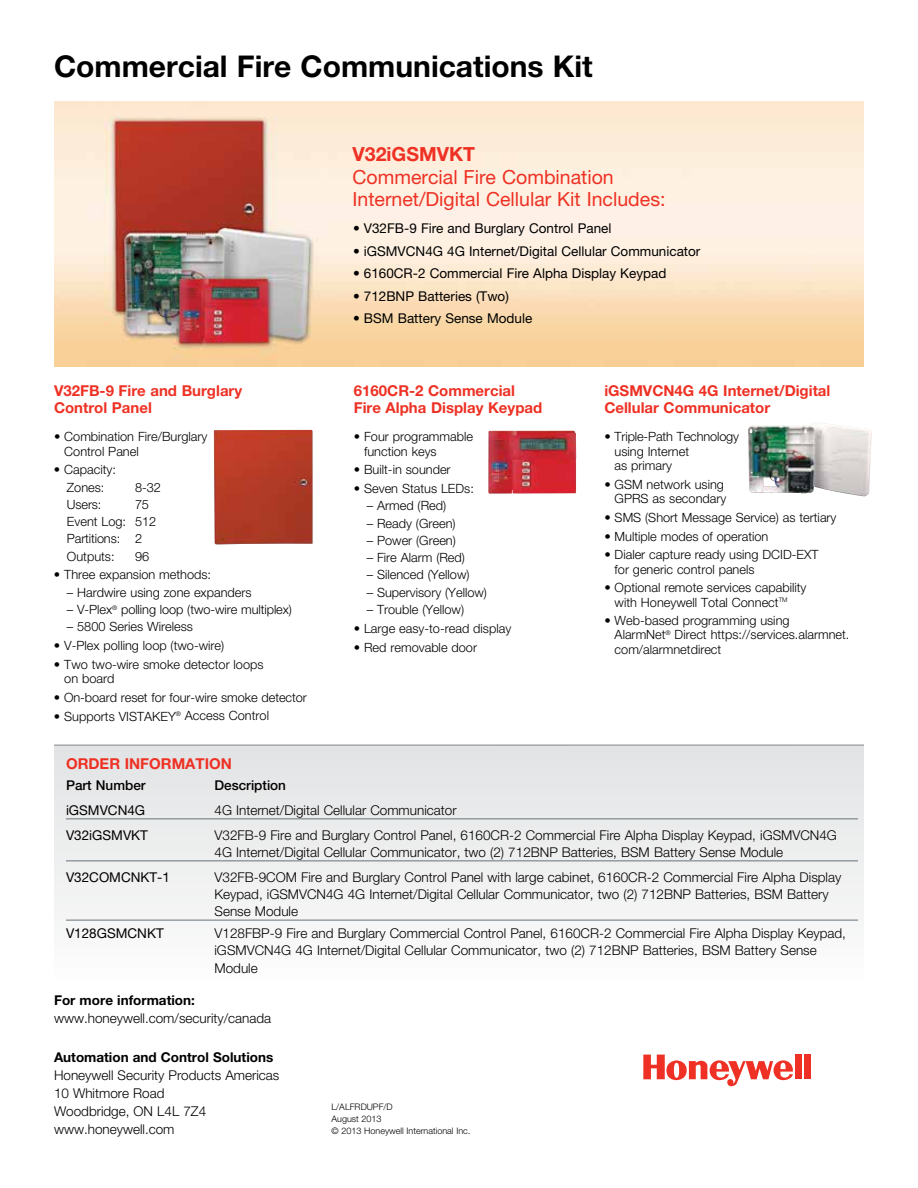
<style>
.page{position:relative;width:918px;height:1188px;background:#fff}
.page>*{position:absolute;margin:0;border:0;box-sizing:border-box;transform-origin:0 0}
.t1{font:700 30px "Helvetica Neue";color:#000}
.t2{font:19.5px/22.5px "Helvetica Neue";color:#ee3124}
.t3{font:700 19.5px "Helvetica Neue";color:#ee3124}
.t4{font:700 15px/16.5px "Helvetica Neue";color:#ee3124}
.t5{font:300 13.5px/17.2px "Helvetica Neue";color:#000}
.t6{font:13.5px "Helvetica Neue";color:#000}
.t7{font:700 13.5px "Helvetica Neue";color:#000}
.t8{font:500 13.5px "Helvetica Neue";color:#000}
.t9{font:300 12.75px/14.2px "Helvetica Neue";color:#000}
.t10{font:300 9px/12px "Helvetica Neue";color:#000}
</style>
<div class="page">
<img style="left:54px;top:101px;width:810px;height:266px">
<div style="left:795px;top:1055px;width:7px;height:24px;background:#ee3124"></div>
<div style="left:804px;top:1055px;width:7px;height:24px;background:#ee3124"></div>
<svg style="left:643px;top:1055px;width:150px;height:31px"></svg>
<div style="left:54px;top:745px;width:810px;height:237px;background:linear-gradient(to bottom,#e1e2e3,#fbfbfb)"></div>
<hr style="left:66px;top:818px;width:792px;height:1px;background:#68737a">
<hr style="left:66px;top:860px;width:792px;height:1px;background:#68737a">
<hr style="left:66px;top:920px;width:792px;height:1px;background:#68737a">
<hr style="left:54px;top:745px;width:810px;height:1px;background:#939598">
<img style="left:488px;top:431px;width:88px;height:63px">
<img style="left:748px;top:422px;width:124px;height:74px">
<img style="left:214px;top:430px;width:99px;height:115px">
<h1 class="t1" style="left:54px;top:48px;width:540px">Commercial Fire Communications Kit</h1>
<p class="t4" style="left:54px;top:383px;width:190px">V32FB-9 Fire and Burglary<br>Control Panel</p>
<p class="t9" style="left:64px;top:430px;width:145px;text-indent:-10px">• Combination Fire/Burglary<br>Control Panel</p>
<p class="t9" style="left:54px;top:461px;width:64px;line-height:17.2px;text-align:center">• Capacity:<br>Zones:</p>
<p class="t9" style="left:135px;top:480px;width:27px">8-32</p>
<p class="t9" style="left:67px;top:497px;width:36px">Users:</p>
<p class="t9" style="left:67px;top:496px;width:91px;line-height:17.2px;text-indent:68px">75<br>Event Log: 512<br>Partitions: 2<br>Outputs:</p>
<p class="t9" style="left:135px;top:549px;width:16px">96</p>
<p class="t9" style="left:54px;top:568px;width:159px">• Three expansion methods:</p>
<p class="t9" style="left:67px;top:585px;width:186px">– Hardwire using zone expanders</p>
<p class="t9" style="left:67px;top:602px;width:227px">– V-Plex<sup>®</sup> polling loop (two-wire multiplex)</p>
<p class="t9" style="left:67px;top:619px;width:127px">– 5800 Series Wireless</p>
<p class="t9" style="left:54px;top:638px;width:172px">• V-Plex polling loop (two-wire)</p>
<p class="t9" style="left:64px;top:657px;width:201px;text-indent:-10px">• Two two-wire smoke detector loops on board</p>
<p class="t9" style="left:54px;top:690px;width:254px">• On-board reset for four-wire smoke detector</p>
<p class="t9" style="left:54px;top:709px;width:217px">• Supports VISTAKEY<sup>®</sup> Access Control</p>
<h2 class="t3" style="left:353px;top:142px;width:124px">V32iGSMVKT</h2>
<h2 class="t2" style="left:353px;top:165px;width:314px">Commercial Fire Combination<br>Internet/Digital Cellular Kit Includes:</h2>
<p class="t6" style="left:353px;top:220px;width:260px">• V32FB-9 Fire and Burglary Control Panel</p>
<p class="t6" style="left:353px;top:243px;width:349px">• iGSMVCN4G 4G Internet/Digital Cellular Communicator</p>
<p class="t6" style="left:353px;top:265px;width:315px">• 6160CR-2 Commercial Fire Alpha Display Keypad</p>
<p class="t6" style="left:353px;top:288px;width:157px">• 712BNP Batteries (Two)</p>
<p class="t6" style="left:353px;top:310px;width:181px">• BSM Battery Sense Module</p>
<p class="t4" style="left:354px;top:383px;width:190px">6160CR-2 Commercial<br>Fire Alpha Display Keypad</p>
<p class="t9" style="left:364px;top:430px;width:110px;text-indent:-10px">• Four programmable function keys</p>
<p class="t9" style="left:354px;top:463px;width:98px">• Built-in sounder</p>
<p class="t9" style="left:354px;top:481px;width:122px">• Seven Status LEDs:</p>
<p class="t9" style="left:367px;top:499px;width:81px">– Armed (Red)</p>
<p class="t9" style="left:367px;top:516px;width:90px">– Ready (Green)</p>
<p class="t9" style="left:367px;top:533px;width:91px">– Power (Green)</p>
<p class="t9" style="left:367px;top:550px;width:100px">– Fire Alarm (Red)</p>
<p class="t9" style="left:367px;top:568px;width:104px">– Silenced (Yellow)</p>
<p class="t9" style="left:367px;top:585px;width:122px">– Supervisory (Yellow)</p>
<p class="t9" style="left:367px;top:602px;width:99px">– Trouble (Yellow)</p>
<p class="t9" style="left:354px;top:621px;width:159px">• Large easy-to-read display</p>
<p class="t9" style="left:354px;top:640px;width:125px">• Red removable door</p>
<p class="t4" style="left:604px;top:383px;width:228px">iGSMVCN4G 4G Internet/Digital<br>Cellular Communicator</p>
<p class="t9" style="left:615px;top:430px;width:126px;text-indent:-10px">• Triple-Path Technology using Internet<br>as primary</p>
<p class="t9" style="left:604px;top:477px;width:124px;text-align:right">• GSM network using<br>GPRS as secondary</p>
<p class="t9" style="left:604px;top:510px;width:234px">• SMS (Short Message Service) as tertiary</p>
<p class="t9" style="left:604px;top:529px;width:166px">• Multiple modes of operation</p>
<p class="t9" style="left:615px;top:547px;width:205px;text-indent:-10px">• Dialer capture ready using DCID-EXT for generic control panels</p>
<p class="t9" style="left:615px;top:580px;width:193px;text-indent:-10px">• Optional remote services capability with Honeywell Total Connect<sup>TM</sup></p>
<p class="t9" style="left:615px;top:613px;width:236px;text-indent:-10px">• Web-based programming using<br>AlarmNet<sup>®</sup> Direct https://services.alarmnet. com/alarmnetdirect</p>
<p class="t4" style="left:66px;top:755px;width:167px">ORDER INFORMATION</p>
<p class="t8" style="left:66px;top:777px;width:81px">Part Number</p>
<p class="t8" style="left:214px;top:777px;width:73px">Description</p>
<p class="t6" style="left:66px;top:802px;width:81px">iGSMVCN4G</p>
<p class="t5" style="left:214px;top:801px;width:244px">4G Internet/Digital Cellular Communicator</p>
<p class="t6" style="left:66px;top:827px;width:84px">V32iGSMVKT</p>
<p class="t5" style="left:214px;top:826px;width:624px">V32FB-9 Fire and Burglary Control Panel, 6160CR-2 Commercial Fire Alpha Display Keypad, iGSMVCN4G<br>4G Internet/Digital Cellular Communicator, two (2) 712BNP Batteries, BSM Battery Sense Module</p>
<p class="t6" style="left:66px;top:869px;width:106px">V32COMCNKT-1</p>
<p class="t5" style="left:214px;top:868px;width:628px">V32FB-9COM Fire and Burglary Control Panel with large cabinet, 6160CR-2 Commercial Fire Alpha Display<br>Keypad, iGSMVCN4G 4G Internet/Digital Cellular Communicator, two (2) 712BNP Batteries, BSM Battery<br>Sense Module</p>
<p class="t6" style="left:66px;top:925px;width:99px">V128GSMCNKT</p>
<p class="t5" style="left:214px;top:924px;width:633px">V128FBP-9 Fire and Burglary Commercial Control Panel, 6160CR-2 Commercial Fire Alpha Display Keypad, iGSMVCN4G 4G Internet/Digital Cellular Communicator, two (2) 712BNP Batteries, BSM Battery Sense<br>Module</p>
<p class="t7" style="left:54px;top:992px;width:142px">For more information:</p>
<p class="t5" style="left:54px;top:1009px;width:219px">www.honeywell.com/security/canada</p>
<p class="t7" style="left:54px;top:1049px;width:221px">Automation and Control Solutions</p>
<p class="t5" style="left:54px;top:1066px;width:227px;line-height:18px">Honeywell Security Products Americas<br>10 Whitmore Road<br>Woodbridge, ON L4L 7Z4 www.honeywell.com</p>
<p class="t10" style="left:332px;top:1101px;width:140px">L/ALFRDUPF/D<br>August 2013<br>© 2013 Honeywell International Inc.</p>
</div>
